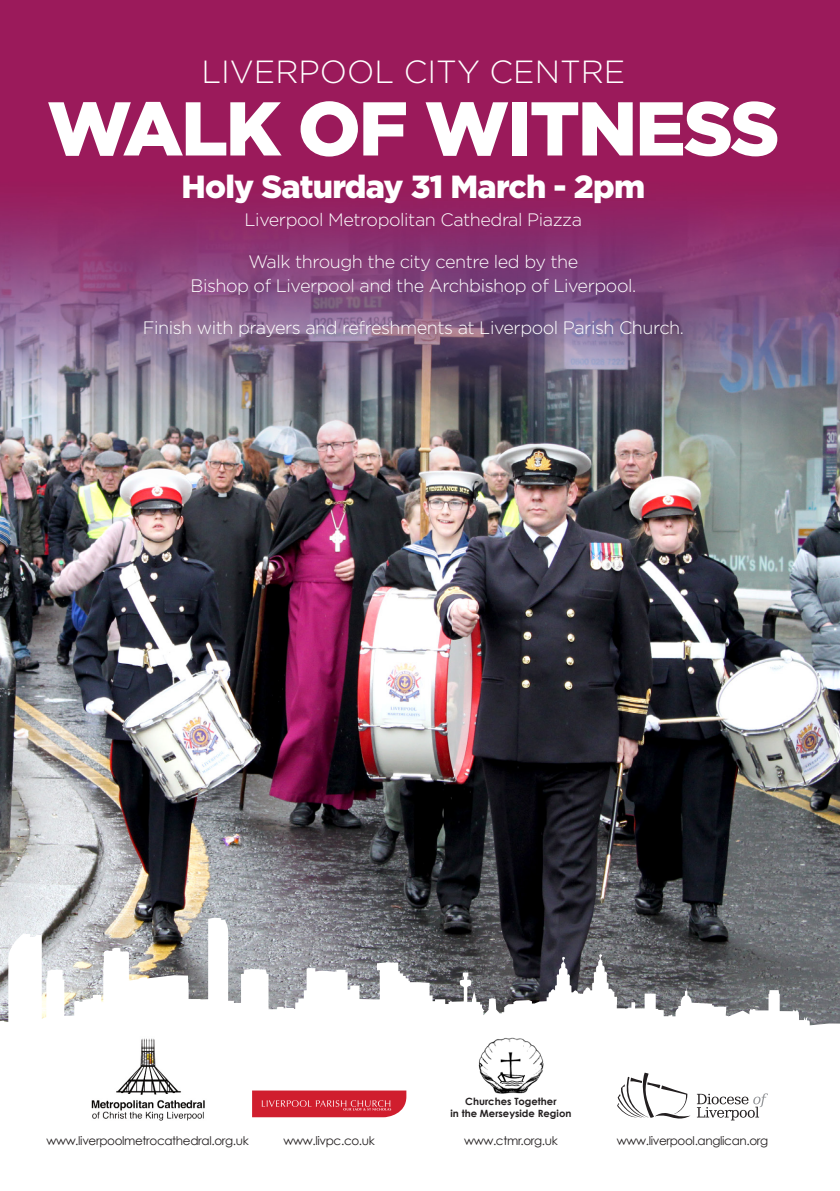
<style>
.page{position:relative;width:840px;height:1191px;background:#fff}
.page>*{position:absolute;margin:0;border:0;box-sizing:border-box;transform-origin:0 0}
.t1{font:900 76px "Gotham";letter-spacing:-.03em;color:#fff}
.t2{font:900 32px "Gotham";letter-spacing:-.025em;color:#fff}
.t3{font:300 32px "Gotham";color:#fff}
.t4{font:300 18px/24px "Gotham";letter-spacing:-.025em;color:#fff;text-align:center}
.t5{font:12px "Century Gothic";letter-spacing:-.03em;color:#231f20}
.t6{font:700 10px/12px "Century Gothic";color:#231f20;text-align:center}
</style>
<div class="page">
<img style="left:0;top:0;width:839px;height:917px">
<svg style="left:0;top:917px;width:839px;height:204px"></svg>
<img style="left:78px;top:1025px;width:140px;height:96px">
<svg style="left:616px;top:1072px;width:74px;height:49px"></svg>
<svg style="left:696px;top:1093px;width:71px;height:27px"></svg>
<svg style="left:252px;top:1090px;width:154px;height:27px;background:#d43341"></svg>
<img style="left:478px;top:1035px;width:66px;height:58px">
<h2 class="t3" style="left:201px;top:55px;width:425px">LIVERPOOL CITY CENTRE</h2>
<h1 class="t1" style="left:47px;top:85px;width:733px">WALK OF WITNESS</h1>
<h2 class="t2" style="left:181px;top:168px;width:464px">Holy Saturday 31 March - 2pm</h2>
<p class="t4" style="left:244px;top:207px;width:339px">Liverpool Metropolitan Cathedral Piazza</p>
<p class="t4" style="left:190px;top:249px;width:447px">Walk through the city centre led by the<br>Bishop of Liverpool and the Archbishop of Liverpool.</p>
<p class="t4" style="left:143px;top:315px;width:542px">Finish with prayers and refreshments at Liverpool Parish Church.</p>
<p class="t6" style="left:450px;top:1095px;width:122px">Churches Together<br>in the Merseyside Region</p>
<p class="t5" style="left:46px;top:1133px;width:204px">www.liverpoolmetrocathedral.org.uk</p>
<p class="t5" style="left:283px;top:1133px;width:93px">www.livpc.co.uk</p>
<p class="t5" style="left:616px;top:1133px;width:153px">www.liverpool.anglican.org</p>
<p class="t5" style="left:464px;top:1133px;width:95px">www.ctmr.org.uk</p>
</div>
